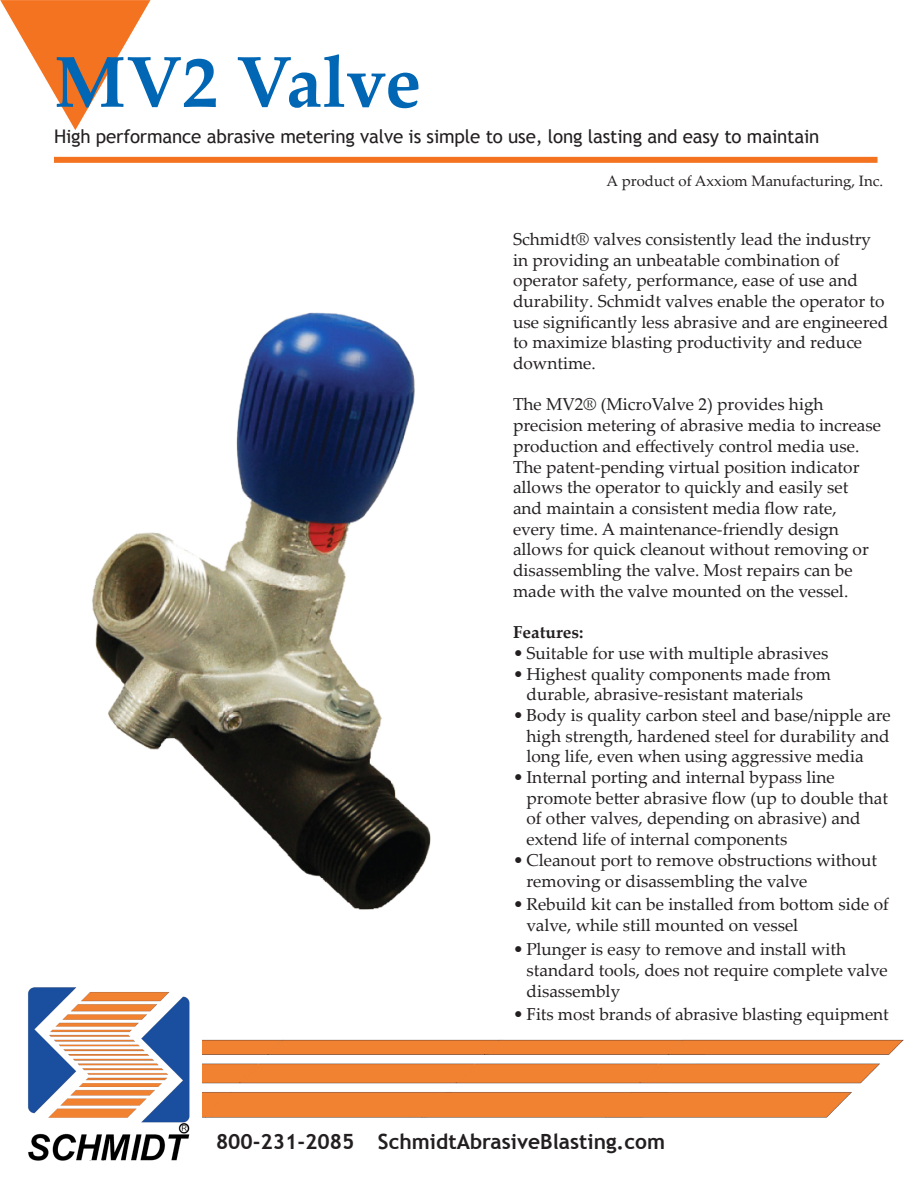
<style>
.page{position:relative;width:918px;height:1188px;background:#fff}
.page>*{position:absolute;margin:0;border:0;box-sizing:border-box;transform-origin:0 0}
.t1{font:700 72px "Palatino Linotype";color:#0166b3}
.t2{font:700 21px "Trebuchet MS";color:#231f20}
.t3{font:18.75px "Trebuchet MS";letter-spacing:-.01em;color:#231f20}
.Bullets{font:17.25px/20.7px "Palatino Linotype";color:#231f20}
.t4{font:700 17.25px "Palatino Linotype";color:#231f20}
.t5{font:15px "Palatino Linotype";color:#231f20}
</style>
<div class="page">
<img style="left:202px;top:1039px;width:701px;height:78px">
<img style="left:28px;top:987px;width:162px;height:173px">
<div style="left:54px;top:157px;width:824px;height:6px;background:#f47321"></div>
<img style="left:92px;top:312px;width:339px;height:598px">
<p class="t1" style="left:54px;top:31px;width:368px">MV2 Valve</p>
<p class="t3" style="left:54px;top:126px;width:767px">High performance abrasive metering valve is simple to use, long lasting and easy to maintain</p>
<p class="t5" style="left:606px;top:171px;width:278px">A product of Axxiom Manufacturing, Inc.</p>
<p class="Bullets" style="left:513px;top:228px;width:377px">Schmidt® valves consistently lead the industry in providing an unbeatable combination of operator safety, performance, ease of use and durability. Schmidt valves enable the operator to use significantly less abrasive and are engineered to maximize blasting productivity and reduce downtime.</p>
<p class="Bullets" style="left:513px;top:394px;width:370px">The MV2® (MicroValve 2) provides high precision metering of abrasive media to increase production and effectively control media use.<br>The patent-pending virtual position indicator allows the operator to quickly and easily set and maintain a consistent media flow rate, every time. A maintenance-friendly design allows for quick cleanout without removing or disassembling the valve. Most repairs can be made with the valve mounted on the vessel.</p>
<p class="t4" style="left:513px;top:620px;width:72px">Features:</p>
<p class="Bullets" style="left:513px;top:642px;width:317px">• Suitable for use with multiple abrasives</p>
<p class="Bullets" style="left:526px;top:663px;width:306px;text-indent:-14px">• Highest quality components made from durable, abrasive-resistant materials</p>
<p class="Bullets" style="left:526px;top:704px;width:366px;text-align:justify;text-indent:-14px">• Body is quality carbon steel and base/nipple are high strength, hardened steel for durability and long life, even when using aggressive media</p>
<p class="Bullets" style="left:526px;top:766px;width:363px;text-indent:-14px">• Internal porting and internal bypass line promote better abrasive flow (up to double that of other valves, depending on abrasive) and extend life of internal components</p>
<p class="Bullets" style="left:526px;top:849px;width:352px;text-indent:-14px">• Cleanout port to remove obstructions without removing or disassembling the valve</p>
<p class="Bullets" style="left:526px;top:894px;width:364px;text-indent:-14px">• Rebuild kit can be installed from bottom side of valve, while still mounted on vessel</p>
<p class="Bullets" style="left:526px;top:938px;width:363px;text-indent:-14px">• Plunger is easy to remove and install with standard tools, does not require complete valve disassembly</p>
<p class="Bullets" style="left:513px;top:1004px;width:377px">• Fits most brands of abrasive blasting equipment</p>
<p class="t2" style="left:216px;top:1129px;width:451px">800-231-2085 SchmidtAbrasiveBlasting.com</p>
</div>
